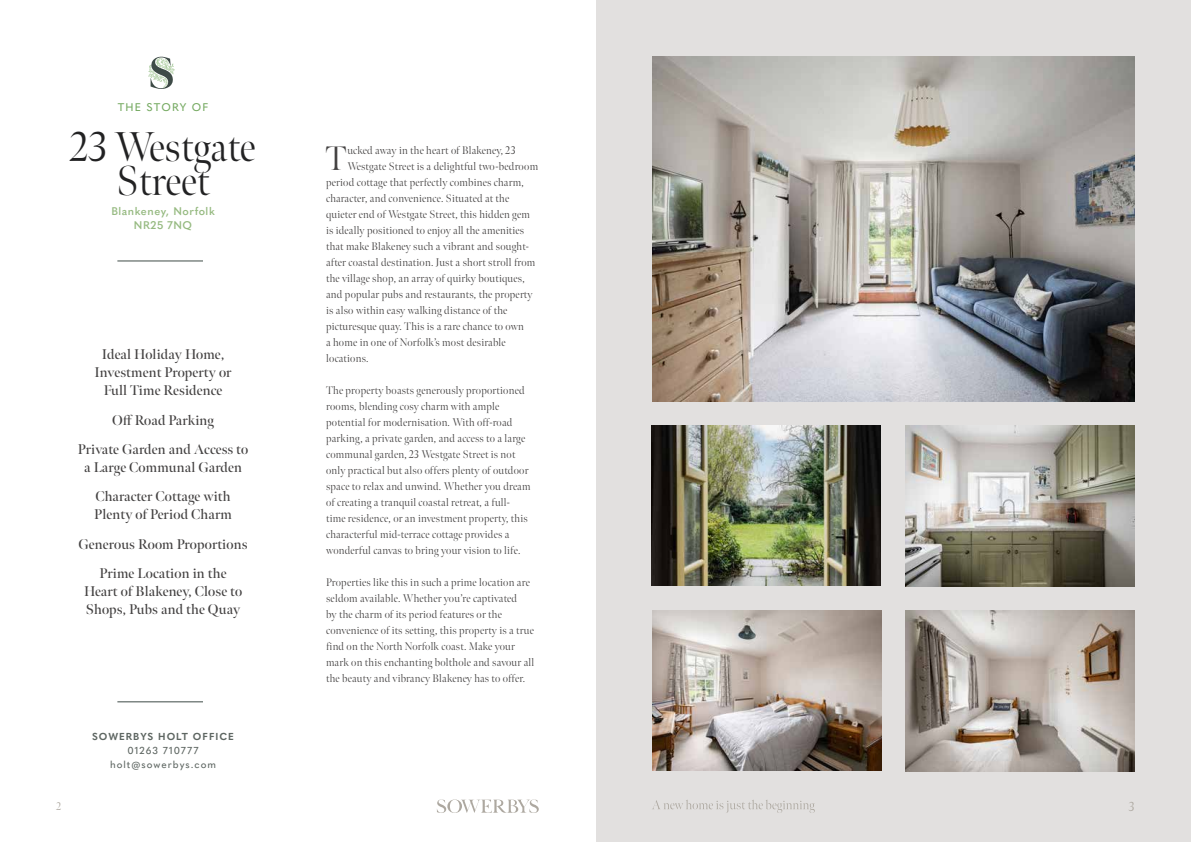
<style>
.page{position:relative;width:1191px;height:842px;background:#fff}
.page>*{position:absolute;margin:0;border:0;box-sizing:border-box;transform-origin:0 0}
.t1{font:300 41.5px/34px "Meno Banner";color:#222223;text-align:center}
.t2{font:300 34px "Meno Banner";color:#434141}
.t3{font:600 14px/29.3px "Meno Banner";letter-spacing:.01em;color:#434141;text-align:center}
.t4{font:300 13px "Meno Banner";color:#ada8a0}
.t5{font:300 11px/16px "Meno Banner";letter-spacing:.02em;color:#434141}
.t6{font:600 11px/14px "Quasimoda";letter-spacing:.05em;color:#96ba81;text-align:center}
.t7{font:500 11px "Quasimoda";letter-spacing:.1em;color:#76aa62}
.t8{font:300 11px "Meno Banner";color:#ada8a0}
.t9{font:500 10px/14px "Quasimoda";letter-spacing:.1em;color:#5e6662;text-align:center}
.t10{font:700 10px "Quasimoda";letter-spacing:.1em;color:#5e6662}
</style>
<div class="page">
<div style="left:595px;top:0;width:596px;height:842px;background:#e2e0df"></div>
<svg style="left:437px;top:799px;width:102px;height:14px"></svg>
<svg style="left:652px;top:800px;width:162px;height:13px"></svg>
<hr style="left:117px;top:260px;width:86px;height:1px;background:#3e4b47">
<svg style="left:148px;top:57px;width:27px;height:32px"></svg>
<hr style="left:117px;top:701px;width:86px;height:1px;background:#3e4b47">
<img style="left:652px;top:57px;width:482px;height:345px">
<img style="left:905px;top:611px;width:229px;height:160px">
<img style="left:905px;top:426px;width:229px;height:160px">
<img style="left:652px;top:610px;width:229px;height:161px">
<img style="left:652px;top:425px;width:229px;height:161px">
<p class="t7" style="left:118px;top:98px;width:92px">THE STORY OF</p>
<h1 class="t1" style="left:71px;top:131px;width:186px">23 Westgate<br>Street</h1>
<p class="t6" style="left:111px;top:203px;width:105px">Blankeney, Norfolk<br>NR25 7NQ</p>
<p class="t3" style="left:94px;top:346px;width:139px;line-height:18px">Ideal Holiday Home,<br>Investment Property or<br>Full Time Residence</p>
<p class="t3" style="left:78px;top:405px;width:172px">Off Road Parking<br>Private Garden and Access to</p>
<p class="t3" style="left:84px;top:453px;width:159px">a Large Communal Garden<br>Character Cottage with</p>
<p class="t3" style="left:78px;top:500px;width:171px">Plenty of Period Charm<br>Generous Room Proportions<br>Prime Location in the</p>
<p class="t3" style="left:84px;top:582px;width:160px;line-height:18px;text-align:left">Heart of Blakeney, Close to<br>Shops, Pubs and the Quay</p>
<p class="t10" style="left:92px;top:729px;width:143px">SOWERBYS HOLT OFFICE</p>
<p class="t9" style="left:110px;top:743px;width:107px">01263 710777 holt@sowerbys.com</p>
<h2 class="t2" style="left:325px;top:138px;width:23px">T</h2>
<p class="t5" style="left:347px;top:142px;width:170px">ucked away in the heart of Blakeney, 23</p>
<p class="t5" style="left:347px;top:158px;width:192px">Westgate Street is a delightful two-bedroom</p>
<p class="t5" style="left:326px;top:174px;width:199px">period cottage that perfectly combines charm,</p>
<p class="t5" style="left:326px;top:190px;width:185px">character, and convenience. Situated at the</p>
<p class="t5" style="left:326px;top:206px;width:205px">quieter end of Westgate Street, this hidden gem</p>
<p class="t5" style="left:326px;top:222px;width:200px">is ideally positioned to enjoy all the amenities</p>
<p class="t5" style="left:326px;top:238px;width:204px">that make Blakeney such a vibrant and sought-</p>
<p class="t5" style="left:326px;top:254px;width:211px">after coastal destination. Just a short stroll from</p>
<p class="t5" style="left:326px;top:270px;width:200px">the village shop, an array of quirky boutiques,</p>
<p class="t5" style="left:326px;top:286px;width:208px">and popular pubs and restaurants, the property</p>
<p class="t5" style="left:326px;top:302px;width:183px">is also within easy walking distance of the</p>
<p class="t5" style="left:326px;top:318px;width:199px">picturesque quay. This is a rare chance to own</p>
<p class="t5" style="left:326px;top:334px;width:181px">a home in one of Norfolk’s most desirable</p>
<p class="t5" style="left:326px;top:350px;width:44px">locations.</p>
<p class="t5" style="left:326px;top:382px;width:206px">The property boasts generously proportioned rooms, blending cosy charm with ample potential for modernisation. With off-road parking, a private garden, and access to a large communal garden, 23 Westgate Street is not only practical but also offers plenty of outdoor space to relax and unwind. Whether you dream of creating a tranquil coastal retreat, a full&shy;time residence, or an investment property, this characterful mid-terrace cottage provides a wonderful canvas to bring your vision to life.</p>
<p class="t5" style="left:326px;top:575px;width:210px">Properties like this in such a prime location are seldom available. Whether you’re captivated<br>by the charm of its period features or the convenience of its setting, this property is a true find on the North Norfolk coast. Make your mark on this enchanting bolthole and savour all the beauty and vibrancy Blakeney has to offer.</p>
<p class="t8" style="left:57px;top:799px;width:6px">2</p>
<p class="t4" style="left:1128px;top:798px;width:7px">3</p>
</div>
